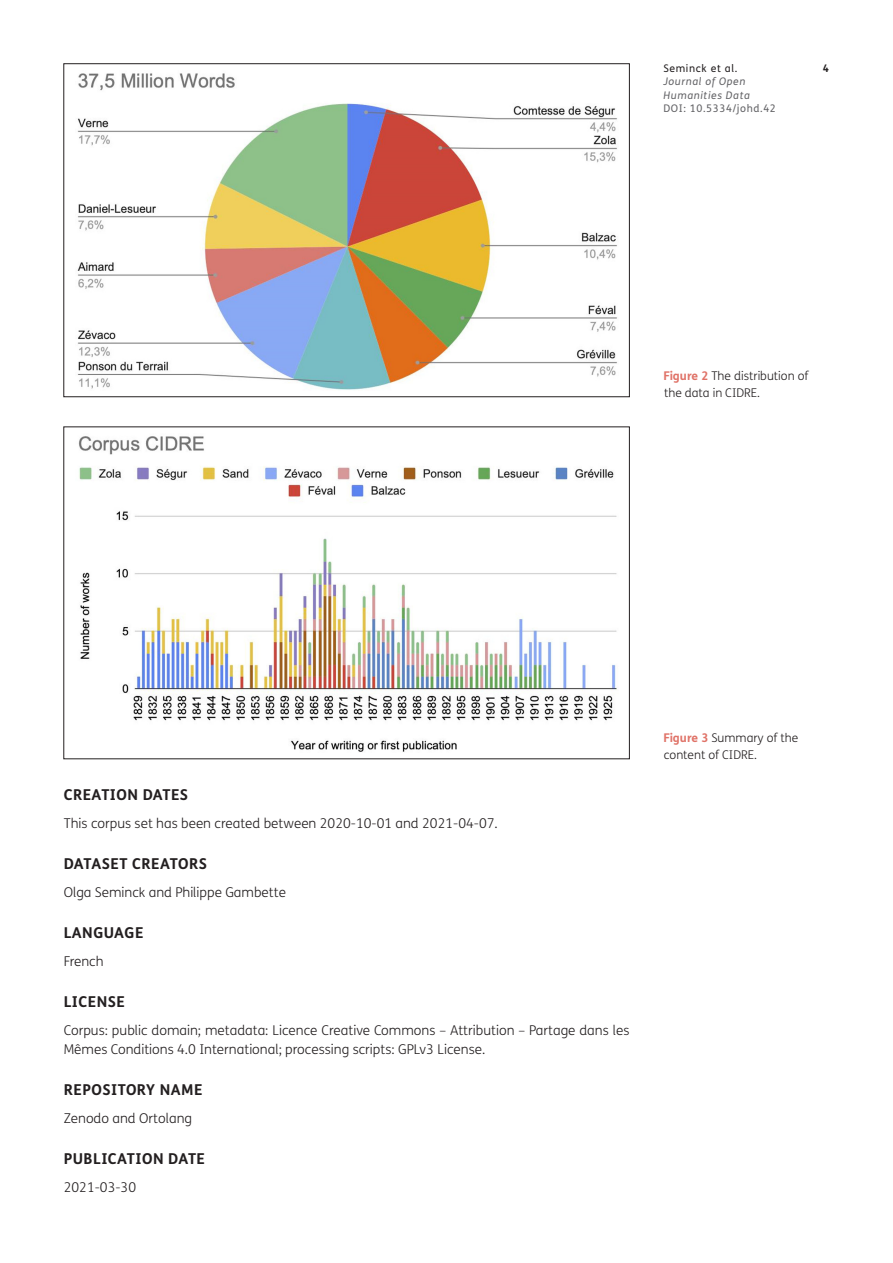
<style>
.page{position:relative;width:893px;height:1263px;background:#fff}
.page>*{position:absolute;margin:0;border:0;box-sizing:border-box;transform-origin:0 0}
.t1{font:700 15px "FS Me";letter-spacing:.03em;color:#231f20}
.Body_Copy{font:300 13.5px/19.5px "FS Me";color:#231f20}
.Figure_copy{font:300 12px/16.5px "FS Me";color:#231f20}
.t2{font:italic 10.5px/13.5px "FS Me";letter-spacing:.06em;color:#636366}
.t3{font:10.5px "FS Me";letter-spacing:.06em;color:#636366}
.t4{font:10.5px "FS Me";letter-spacing:.06em;color:#231f20}
.t5{font:700 10.5px "FS Me";color:#231f20}
.s1{font-weight:700;color:#e07368}
</style>
<div class="page">
<img style="left:77px;top:73px;width:540px;height:317px">
<img style="left:78px;top:436px;width:539px;height:316px">
<p class="t4" style="left:663px;top:62px;width:75px">Seminck et al.</p>
<p class="t5" style="left:823px;top:61px;width:8px">4</p>
<p class="t2" style="left:663px;top:75px;width:88px">Journal of Open<br>Humanities Data</p>
<p class="t3" style="left:663px;top:102px;width:114px">DOI: 10.5334/johd.42</p>
<p class="Figure_copy" style="left:663px;top:368px;width:147px"><span class="s1">Figure 2</span> The distribution of the data in CIDRE.</p>
<h2 class="t1" style="left:64px;top:786px;width:126px">CREATION DATES</h2>
<p class="Body_Copy" style="left:64px;top:814px;width:435px">This corpus set has been created between 2020-10-01 and 2021-04-07.</p>
<h2 class="t1" style="left:64px;top:854px;width:145px">DATASET CREATORS</h2>
<p class="Body_Copy" style="left:64px;top:883px;width:224px">Olga Seminck and Philippe Gambette</p>
<h2 class="t1" style="left:64px;top:923px;width:81px">LANGUAGE</h2>
<p class="Body_Copy" style="left:64px;top:952px;width:41px">French</p>
<h2 class="t1" style="left:64px;top:992px;width:63px">LICENSE</h2>
<p class="Body_Copy" style="left:64px;top:1021px;width:567px">Corpus: public domain; metadata: Licence Creative Commons – Attribution – Partage dans les<br>Mêmes Conditions 4.0 International; processing scripts: GPLv3 License.</p>
<h2 class="t1" style="left:64px;top:1080px;width:140px">REPOSITORY NAME</h2>
<p class="Body_Copy" style="left:64px;top:1109px;width:130px">Zenodo and Ortolang</p>
<h2 class="t1" style="left:64px;top:1149px;width:143px">PUBLICATION DATE</h2>
<p class="Body_Copy" style="left:64px;top:1178px;width:74px">2021-03-30</p>
<p class="Figure_copy" style="left:663px;top:730px;width:136px"><span class="s1">Figure 3</span> Summary of the content of CIDRE.</p>
</div>
